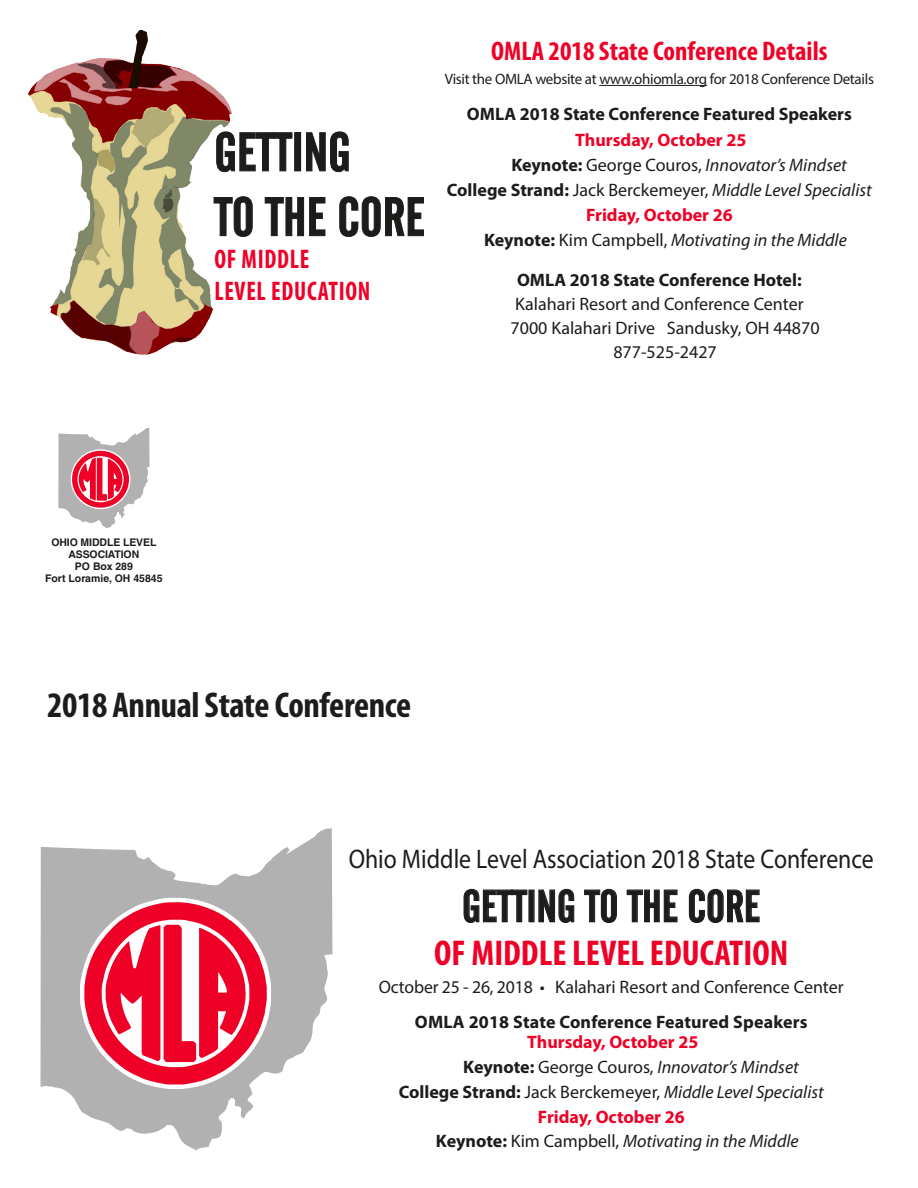
<style>
.page{position:relative;width:918px;height:1188px;background:#fff}
.page>*{position:absolute;margin:0;border:0;box-sizing:border-box;transform-origin:0 0}
.t1{font:54px "Alternate Gothic No 2 BT";color:#1c1c1a}
.t2{font:45px "Alternate Gothic No 2 BT";color:#1c1c1a}
.t3{font:700 condensed 36px "Myriad Pro";letter-spacing:-.01em;color:#1c1c1a}
.t4{font:700 condensed 36px "Myriad Pro";color:#ef0027}
.t5{font:27px "Myriad Pro";color:#1c1c1a;scale:.88 1}
.t6{font:700 condensed 27px "Myriad Pro";color:#ef0027}
.t7{font:700 condensed 27px "Myriad Pro";letter-spacing:.03em;color:#ef0027;scale:.9 1}
.t8{font:italic 18px "Myriad Pro";color:#1c1c1a}
.t9{font:18px "Myriad Pro";color:#1c1c1a}
.t10{font:700 18px "Myriad Pro";color:#1c1c1a}
.t11{font:700 18px "Myriad Pro";color:#ef0027}
.t12{font:15px "Myriad Pro";letter-spacing:-.02em;color:#1c1c1a}
.t13{font:700 10.5px "Helvetica LT Std";letter-spacing:-.01em;color:#1c1c1a}
.s1{font-weight:700;font-style:normal}
.s2{font-style:normal}
</style>
<div class="page">
<svg style="left:58px;top:428px;width:92px;height:100px"></svg>
<hr style="left:599px;top:85px;width:108px;height:1px;background:#1c1c1a">
<img style="left:28px;top:29px;width:204px;height:326px">
<svg style="left:216px;top:131px;width:77px;height:41px"></svg>
<div style="left:295px;top:133px;width:6px;height:38px;border:1px solid #1c1c1a"></div>
<svg style="left:306px;top:131px;width:43px;height:41px"></svg>
<svg style="left:213px;top:196px;width:40px;height:41px"></svg>
<svg style="left:264px;top:197px;width:62px;height:39px"></svg>
<svg style="left:339px;top:196px;width:85px;height:41px"></svg>
<svg style="left:41px;top:828px;width:291px;height:323px;fill:#b1b1b2"></svg>
<svg style="left:84px;top:902px;width:183px;height:182px"></svg>
<svg style="left:463px;top:889px;width:65px;height:34px"></svg>
<svg style="left:538px;top:889px;width:37px;height:34px"></svg>
<svg style="left:584px;top:889px;width:33px;height:34px"></svg>
<svg style="left:627px;top:889px;width:51px;height:34px"></svg>
<svg style="left:689px;top:889px;width:71px;height:34px"></svg>
<p class="t1" style="left:214px;top:122px;width:138px">GETTING</p>
<p class="t1" style="left:214px;top:187px;width:212px">TO THE CORE</p>
<p class="t7" style="left:214px;top:244px;width:107px">OF MIDDLE</p>
<p class="t7" style="left:214px;top:277px;width:175px">LEVEL EDUCATION</p>
<p class="t6" style="left:491px;top:36px;width:338px">OMLA 2018 State Conference Details</p>
<p class="t12" style="left:445px;top:70px;width:431px">Visit the OMLA website at www.ohiomla.org for 2018 Conference Details</p>
<p class="t10" style="left:467px;top:104px;width:386px">OMLA 2018 State Conference Featured Speakers</p>
<p class="t11" style="left:575px;top:130px;width:173px">Thursday, October 25</p>
<p class="t8" style="left:511px;top:155px;width:337px"><span class="s1">Keynote:</span> <span class="s2">George Couros,</span> Innovator’s Mindset</p>
<p class="t8" style="left:447px;top:180px;width:427px"><span class="s1">College Strand:</span> <span class="s2">Jack Berckemeyer,</span> Middle Level Specialist</p>
<p class="t11" style="left:586px;top:205px;width:148px">Friday, October 26</p>
<p class="t8" style="left:484px;top:230px;width:364px"><span class="s1">Keynote:</span> <span class="s2">Kim Campbell,</span> Motivating in the Middle</p>
<p class="t10" style="left:517px;top:270px;width:286px">OMLA 2018 State Conference Hotel:</p>
<p class="t9" style="left:515px;top:293px;width:290px">Kalahari Resort and Conference Center</p>
<p class="t9" style="left:511px;top:317px;width:311px">7000 Kalahari Drive Sandusky, OH 44870</p>
<p class="t9" style="left:613px;top:341px;width:105px">877-525-2427</p>
<p class="t13" style="left:51px;top:536px;width:107px">OHIO MIDDLE LEVEL</p>
<p class="t13" style="left:69px;top:548px;width:72px">ASSOCIATION</p>
<p class="t13" style="left:75px;top:560px;width:60px">PO Box 289</p>
<p class="t13" style="left:45px;top:572px;width:119px">Fort Loramie, OH 45845</p>
<p class="t3" style="left:47px;top:685px;width:366px">2018 Annual State Conference</p>
<p class="t5" style="left:349px;top:842px;width:598px">Ohio Middle Level Association 2018 State Conference</p>
<p class="t2" style="left:462px;top:881px;width:300px">GETTING TO THE CORE</p>
<p class="t4" style="left:434px;top:933px;width:355px">OF MIDDLE LEVEL EDUCATION</p>
<p class="t9" style="left:379px;top:976px;width:466px">October 25 - 26, 2018 • Kalahari Resort and Conference Center</p>
<p class="t10" style="left:415px;top:1012px;width:394px">OMLA 2018 State Conference Featured Speakers</p>
<p class="t11" style="left:527px;top:1032px;width:173px">Thursday, October 25</p>
<p class="t8" style="left:463px;top:1057px;width:337px"><span class="s1">Keynote:</span> <span class="s2">George Couros,</span> Innovator’s Mindset</p>
<p class="t8" style="left:399px;top:1082px;width:427px"><span class="s1">College Strand:</span> <span class="s2">Jack Berckemeyer,</span> Middle Level Specialist</p>
<p class="t11" style="left:538px;top:1106px;width:148px">Friday, October 26</p>
<p class="t8" style="left:436px;top:1132px;width:364px"><span class="s1">Keynote:</span> <span class="s2">Kim Campbell,</span> Motivating in the Middle</p>
</div>
